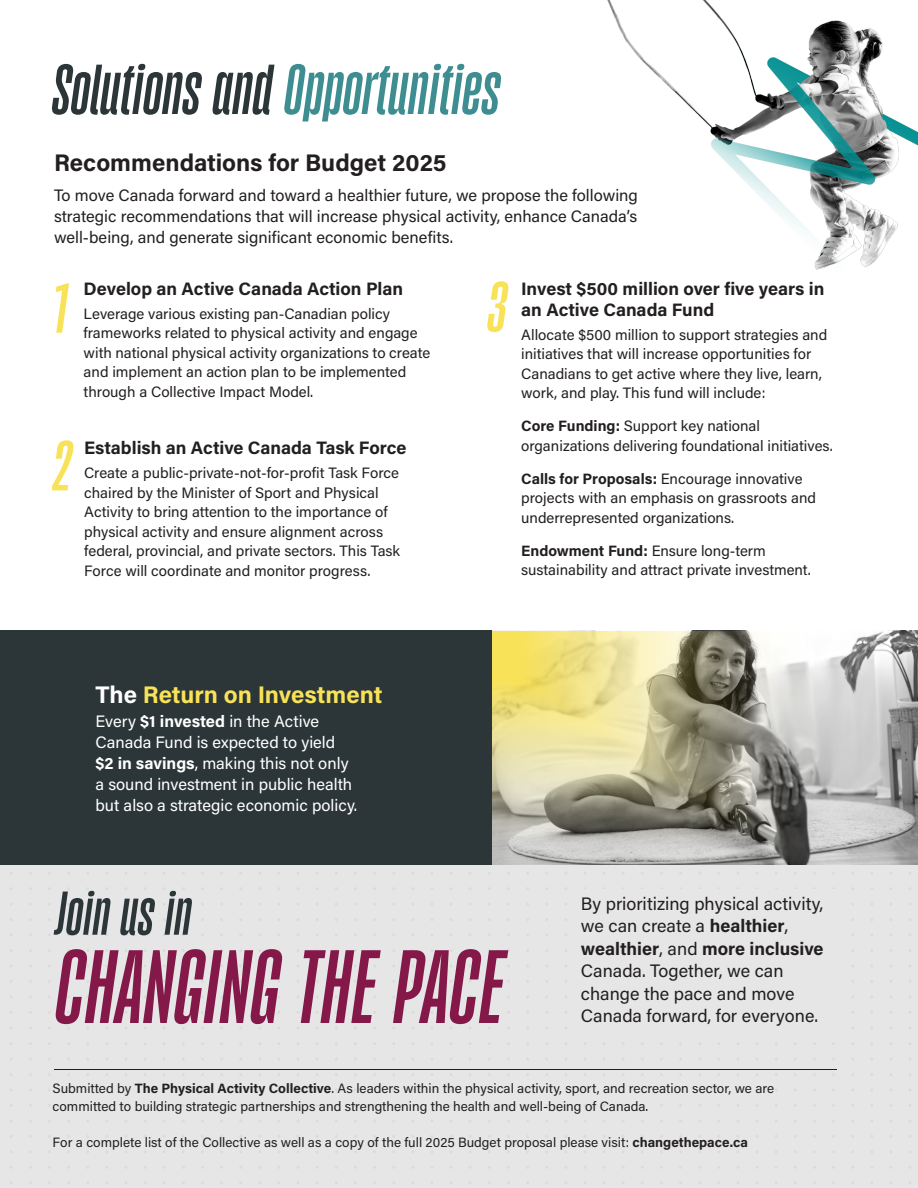
<style>
.page{position:relative;width:918px;height:1188px;background:#fff}
.page>*{position:absolute;margin:0;border:0;box-sizing:border-box;transform-origin:0 0}
.Titles{font:italic 110.55px "Gazzetta";color:#841849}
.Titles-2{font:italic 75px "Gazzetta";color:#3e8d91}
.Titles-3{font:italic 75px "Gazzetta";color:#f8e258}
.Titles-4{font:italic 65.55px "Gazzetta";color:#2c3638}
.Appendix_H2{font:700 24px "Acumin Pro";color:#231f20}
.Appendix_H2-2{font:700 24px "Acumin Pro";letter-spacing:-.005em;color:#f8e258}
.Body_Text{font:18px/22.5px "Acumin Pro";color:#231f20}
.Appendix_H3{font:700 18px/21px "Acumin Pro";color:#231f20}
.Appendix_Text{font:700 18px "Acumin Pro";letter-spacing:-.005em;color:#231f20}
.Body_Text-2{font:16.5px/21px "Acumin Pro";color:#231f20;text-align:justify}
.Appendix_Text-2{font:16.5px/21px "Acumin Pro";color:#fff}
.Appendix_Text-3{font:15px/19.5px "Acumin Pro";color:#231f20}
.t1{font:13.5px/18px "Acumin Pro";color:#231f20}
.s1{color:#2c3638}
.s2{font-weight:700}
.s3{color:#fff}
</style>
<div class="page">
<div style="left:0;top:833px;width:918px;height:355px;background:#e6e6e6"></div>
<img style="left:826px;top:631px;width:92px;height:234px">
<svg style="left:491px;top:631px;width:335px;height:234px;background:#b7b293"></svg>
<img style="left:607px;top:0;width:311px;height:270px">
<div style="left:0;top:631px;width:491px;height:234px;background:#2c3638"></div>
<hr style="left:54px;top:1069px;width:783px;height:1px;background:#231f20">
<p class="Titles-2" style="left:53px;top:52px;width:450px"><span class="s1">Solutions and</span> Opportunities</p>
<p class="Appendix_H2" style="left:54px;top:145px;width:394px">Recommendations for Budget 2025</p>
<p class="Body_Text-2" style="left:54px;top:184px;width:585px">To move Canada forward and toward a healthier future, we propose the following strategic recommendations that will increase physical activity, enhance Canada’s well-being, and generate significant economic benefits.</p>
<p class="Titles-3" style="left:53px;top:271px;width:16px">1</p>
<p class="Appendix_Text" style="left:84px;top:276px;width:321px">Develop an Active Canada Action Plan</p>
<p class="Appendix_Text-3" style="left:84px;top:303px;width:348px">Leverage various existing pan-Canadian policy frameworks related to physical activity and engage with national physical activity organizations to create and implement an action plan to be implemented through a Collective Impact Model.</p>
<p class="Titles-3" style="left:53px;top:429px;width:21px">2</p>
<p class="Appendix_H3" style="left:84px;top:437px;width:324px">Establish an Active Canada Task Force</p>
<p class="Appendix_Text-3" style="left:84px;top:463px;width:317px">Create a public-private-not-for-profit Task Force chaired by the Minister of Sport and Physical Activity to bring attention to the importance of physical activity and ensure alignment across federal, provincial, and private sectors. This Task Force will coordinate and monitor progress.</p>
<p class="Titles-3" style="left:487px;top:270px;width:22px">3</p>
<p class="Appendix_H3" style="left:521px;top:277px;width:305px">Invest $500 million over five years in an Active Canada Fund</p>
<p class="Appendix_Text-3" style="left:521px;top:324px;width:308px">Allocate $500 million to support strategies and initiatives that will increase opportunities for Canadians to get active where they live, learn, work, and play. This fund will include:</p>
<p class="Appendix_Text-3" style="left:521px;top:416px;width:313px"><span class="s2">Core Funding:</span> Support key national organizations delivering foundational initiatives.</p>
<p class="Appendix_Text-3" style="left:521px;top:468px;width:296px"><span class="s2">Calls for Proposals:</span> Encourage innovative projects with an emphasis on grassroots and underrepresented organizations.</p>
<p class="Appendix_Text-3" style="left:521px;top:540px;width:291px"><span class="s2">Endowment Fund:</span> Ensure long-term sustainability and attract private investment.</p>
<p class="Appendix_H2-2" style="left:95px;top:677px;width:289px"><span class="s3">The</span> Return on Investment</p>
<p class="Appendix_Text-2" style="left:95px;top:710px;width:263px">Every <span class="s2">$1 invested</span> in the Active Canada Fund is expected to yield <span class="s2">$2 in savings</span>, making this not only a sound investment in public health but also a strategic economic policy.</p>
<p class="Titles-4" style="left:56px;top:881px;width:138px">Join us in</p>
<p class="Titles" style="left:56px;top:932px;width:450px">CHANGING THE PACE</p>
<p class="Body_Text" style="left:581px;top:891px;width:244px">By prioritizing physical activity, we can create a <span class="s2">healthier</span>, <span class="s2">wealthier</span>, and <span class="s2">more inclusive<br></span>Canada. Together, we can change the pace and move<br>Canada forward, for everyone.</p>
<p class="t1" style="left:53px;top:1079px;width:723px">Submitted by <span class="s2">The Physical Activity Collective</span>. As leaders within the physical activity, sport, and recreation sector, we are committed to building strategic partnerships and strengthening the health and well-being of Canada.</p>
<p class="t1" style="left:53px;top:1133px;width:697px">For a complete list of the Collective as well as a copy of the full 2025 Budget proposal please visit: <span class="s2">changethepace.ca</span></p>
</div>
